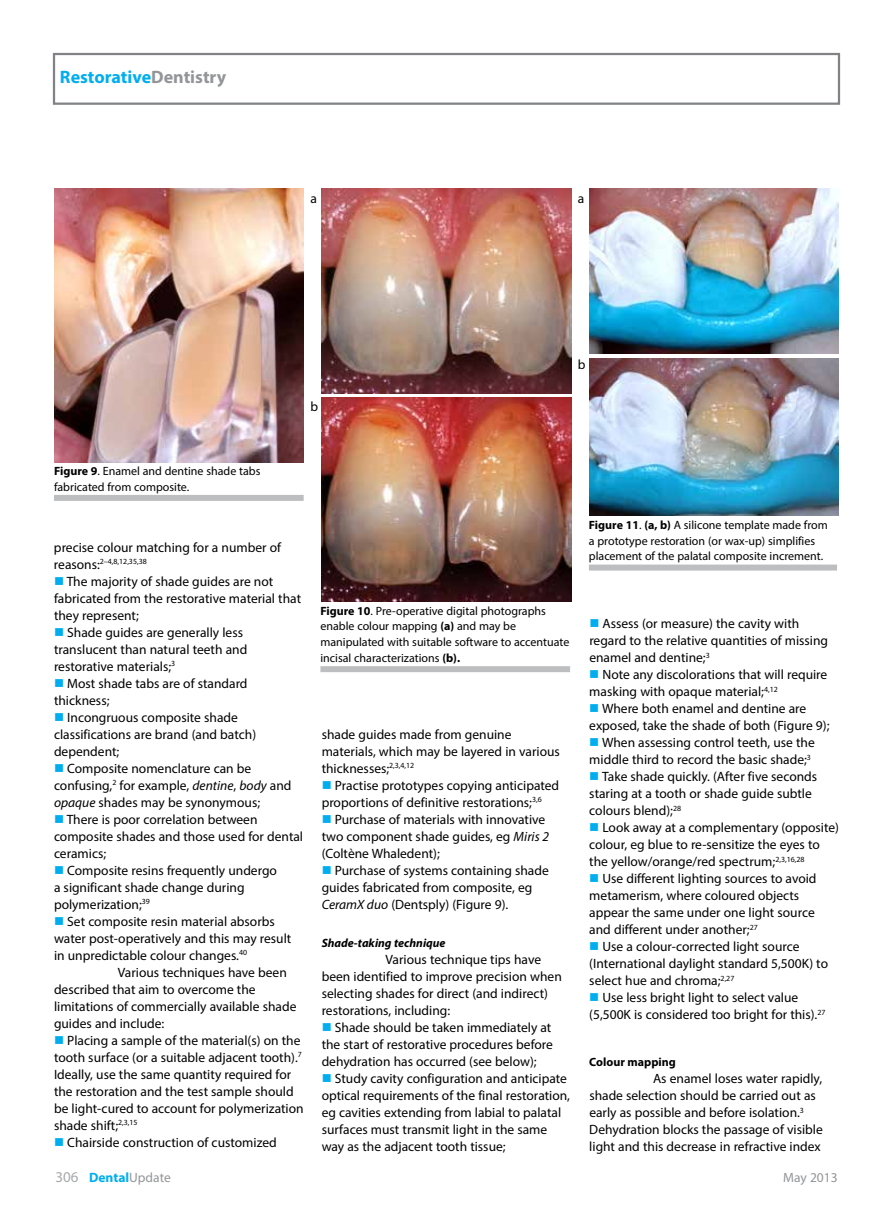
<style>
.page{position:relative;width:893px;height:1212px;background:#fff}
.page>*{position:absolute;margin:0;border:0;box-sizing:border-box;transform-origin:0 0}
.t1{font:700 18px "Myriad Pro";color:#00aeef}
.t2{font:13.5px/17px "Myriad Pro";color:#000}
.t3{font:700 13.5px "Myriad Pro";color:#00aeef}
.t4{font:13.5px "Myriad Pro";color:#939598}
.t5{font:12px/15.8px "Myriad Pro";color:#000}
.t6{font:italic 700 12px "Myriad Pro";color:#000}
.t7{font:700 12px "Myriad Pro";color:#000}
.t8{font:7.8px "Myriad Pro";color:#000}
.s1{color:#939598}
.s2{font-weight:700}
.s3{font-size:13.5px}
.s4{color:#00aeef}
.s5{font-style:italic}
.s6{font-weight:400;font-size:15px;color:#a7a9ac}
.s7{font-weight:400;color:#939598}
</style>
<div class="page">
<div style="left:53px;top:53px;width:787px;height:52px;border:2px solid #808285"></div>
<img style="left:54px;top:189px;width:250px;height:273px">
<div style="left:54px;top:495px;width:250px;height:6px;background:#bcbec0"></div>
<div style="left:320px;top:666px;width:250px;height:6px;background:#bcbec0"></div>
<img style="left:322px;top:189px;width:249px;height:204px">
<img style="left:321px;top:398px;width:250px;height:204px">
<div style="left:589px;top:564px;width:248px;height:6px;background:#bcbec0"></div>
<img style="left:589px;top:189px;width:250px;height:164px">
<img style="left:589px;top:358px;width:250px;height:158px">
<h1 class="t1" style="left:60px;top:65px;width:168px">Restorative<span class="s1">Dentistry</span></h1>
<p class="t2" style="left:311px;top:190px;width:8px">a</p>
<p class="t2" style="left:578px;top:190px;width:8px">a</p>
<p class="t2" style="left:311px;top:398px;width:9px">b</p>
<p class="t2" style="left:578px;top:355px;width:9px">b</p>
<p class="t5" style="left:54px;top:463px;width:208px"><span class="s2">Figure 9</span>. Enamel and dentine shade tabs fabricated from composite.</p>
<p class="t2" style="left:54px;top:538px;width:229px">precise colour matching for a number of</p>
<p class="t8" style="left:54px;top:557px;width:94px"><span class="s3">reasons:</span>2–4,8,12,35,38</p>
<p class="t2" style="left:54px;top:572px;width:249px"><span class="s4">■</span> The majority of shade guides are not fabricated from the restorative material that they represent;</p>
<p class="t2" style="left:54px;top:623px;width:195px"><span class="s4">■</span> Shade guides are generally less translucent than natural teeth and restorative materials;<sup>3</sup></p>
<p class="t2" style="left:54px;top:674px;width:195px"><span class="s4">■</span> Most shade tabs are of standard thickness;</p>
<p class="t2" style="left:54px;top:708px;width:204px"><span class="s4">■</span> Incongruous composite shade classifications are brand (and batch) dependent;</p>
<p class="t2" style="left:54px;top:759px;width:239px"><span class="s4">■</span> Composite nomenclature can be confusing,<sup>2</sup> for example, <span class="s5">dentine</span>, <span class="s5">body</span> and <span class="s5">opaque</span> shades may be synonymous;</p>
<p class="t2" style="left:54px;top:810px;width:251px"><span class="s4">■</span> There is poor correlation between composite shades and those used for dental ceramics;</p>
<p class="t2" style="left:54px;top:861px;width:224px"><span class="s4">■</span> Composite resins frequently undergo a significant shade change during polymerization;<sup>39</sup></p>
<p class="t2" style="left:54px;top:912px;width:222px"><span class="s4">■</span> Set composite resin material absorbs</p>
<p class="t2" style="left:54px;top:929px;width:239px">water post-operatively and this may result</p>
<p class="t2" style="left:54px;top:946px;width:195px">in unpredictable colour changes.<sup>40</sup></p>
<p class="t2" style="left:118px;top:963px;width:171px">Various techniques have been</p>
<p class="t2" style="left:54px;top:980px;width:203px">described that aim to overcome the</p>
<p class="t2" style="left:54px;top:997px;width:244px">limitations of commercially available shade</p>
<p class="t2" style="left:54px;top:1014px;width:112px">guides and include:</p>
<p class="t2" style="left:54px;top:1032px;width:251px"><span class="s4">■</span> Placing a sample of the material(s) on the tooth surface (or a suitable adjacent tooth).<sup>7<br></sup>Ideally, use the same quantity required for the restoration and the test sample should be light-cured to account for polymerization shade shift;<sup>2,3,15</sup></p>
<p class="t2" style="left:54px;top:1134px;width:224px"><span class="s4">■</span> Chairside construction of customized</p>
<p class="t5" style="left:320px;top:602px;width:250px"><span class="s2">Figure 10</span>. Pre-operative digital photographs enable colour mapping <span class="s2">(a)</span> and may be manipulated with suitable software to accentuate incisal characterizations <span class="s2">(b).</span></p>
<p class="t2" style="left:322px;top:725px;width:240px">shade guides made from genuine materials, which may be layered in various thicknesses;<sup>2,3,4,12</sup></p>
<p class="t2" style="left:322px;top:776px;width:239px"><span class="s4">■</span> Practise prototypes copying anticipated proportions of definitive restorations;<sup>3,6</sup></p>
<p class="t2" style="left:322px;top:810px;width:229px"><span class="s4">■</span> Purchase of materials with innovative two component shade guides, eg <span class="s5">Miris 2 </span>(Coltène Whaledent);</p>
<p class="t2" style="left:322px;top:861px;width:229px"><span class="s4">■</span> Purchase of systems containing shade guides fabricated from composite, eg<br><span class="s5">CeramX duo</span> (Dentsply) (Figure 9).</p>
<p class="t6" style="left:322px;top:935px;width:125px">Shade-taking technique</p>
<p class="t2" style="left:322px;top:951px;width:242px;text-indent:64px">Various technique tips have been identified to improve precision when selecting shades for direct (and indirect) restorations, including:</p>
<p class="t2" style="left:322px;top:1019px;width:233px;text-align:justify"><span class="s4">■</span> Shade should be taken immediately at the start of restorative procedures before dehydration has occurred (see below);</p>
<p class="t2" style="left:322px;top:1070px;width:250px"><span class="s4">■</span> Study cavity configuration and anticipate optical requirements of the final restoration, eg cavities extending from labial to palatal surfaces must transmit light in the same way as the adjacent tooth tissue;</p>
<p class="t5" style="left:589px;top:517px;width:240px"><span class="s2">Figure 11</span>. <span class="s2">(a, b)</span> A silicone template made from a prototype restoration (or wax-up) simplifies placement of the palatal composite increment.</p>
<p class="t2" style="left:589px;top:615px;width:240px"><span class="s4">■</span> Assess (or measure) the cavity with regard to the relative quantities of missing enamel and dentine;<sup>3</sup></p>
<p class="t2" style="left:589px;top:666px;width:239px"><span class="s4">■</span> Note any discolorations that will require masking with opaque material;<sup>4,12</sup></p>
<p class="t2" style="left:589px;top:700px;width:242px"><span class="s4">■</span> Where both enamel and dentine are exposed, take the shade of both (Figure 9);</p>
<p class="t2" style="left:589px;top:734px;width:227px"><span class="s4">■</span> When assessing control teeth, use the middle third to record the basic shade;<sup>3</sup></p>
<p class="t2" style="left:589px;top:768px;width:229px"><span class="s4">■</span> Take shade quickly. (After five seconds staring at a tooth or shade guide subtle colours blend);<sup>28</sup></p>
<p class="t2" style="left:589px;top:819px;width:251px"><span class="s4">■</span> Look away at a complementary (opposite) colour, eg blue to re-sensitize the eyes to the yellow/orange/red spectrum;<sup>2,3,16,28</sup></p>
<p class="t2" style="left:589px;top:870px;width:229px"><span class="s4">■</span> Use different lighting sources to avoid metamerism, where coloured objects appear the same under one light source and different under another;<sup>27</sup></p>
<p class="t2" style="left:589px;top:938px;width:240px"><span class="s4">■</span> Use a colour-corrected light source (International daylight standard 5,500K) to select hue and chroma;<sup>2,27</sup></p>
<p class="t2" style="left:589px;top:989px;width:238px"><span class="s4">■</span> Use less bright light to select value (5,500K is considered too bright for this).<sup>27</sup></p>
<p class="t7" style="left:589px;top:1054px;width:88px">Colour mapping</p>
<p class="t2" style="left:589px;top:1070px;width:235px;text-indent:64px">As enamel loses water rapidly, shade selection should be carried out as early as possible and before isolation.<sup>3<br></sup>Dehydration blocks the passage of visible light and this decrease in refractive index</p>
<p class="t3" style="left:56px;top:1168px;width:117px"><span class="s6">306</span> Dental<span class="s7">Update</span></p>
<p class="t4" style="left:783px;top:1168px;width:56px">May 2013</p>
</div>
